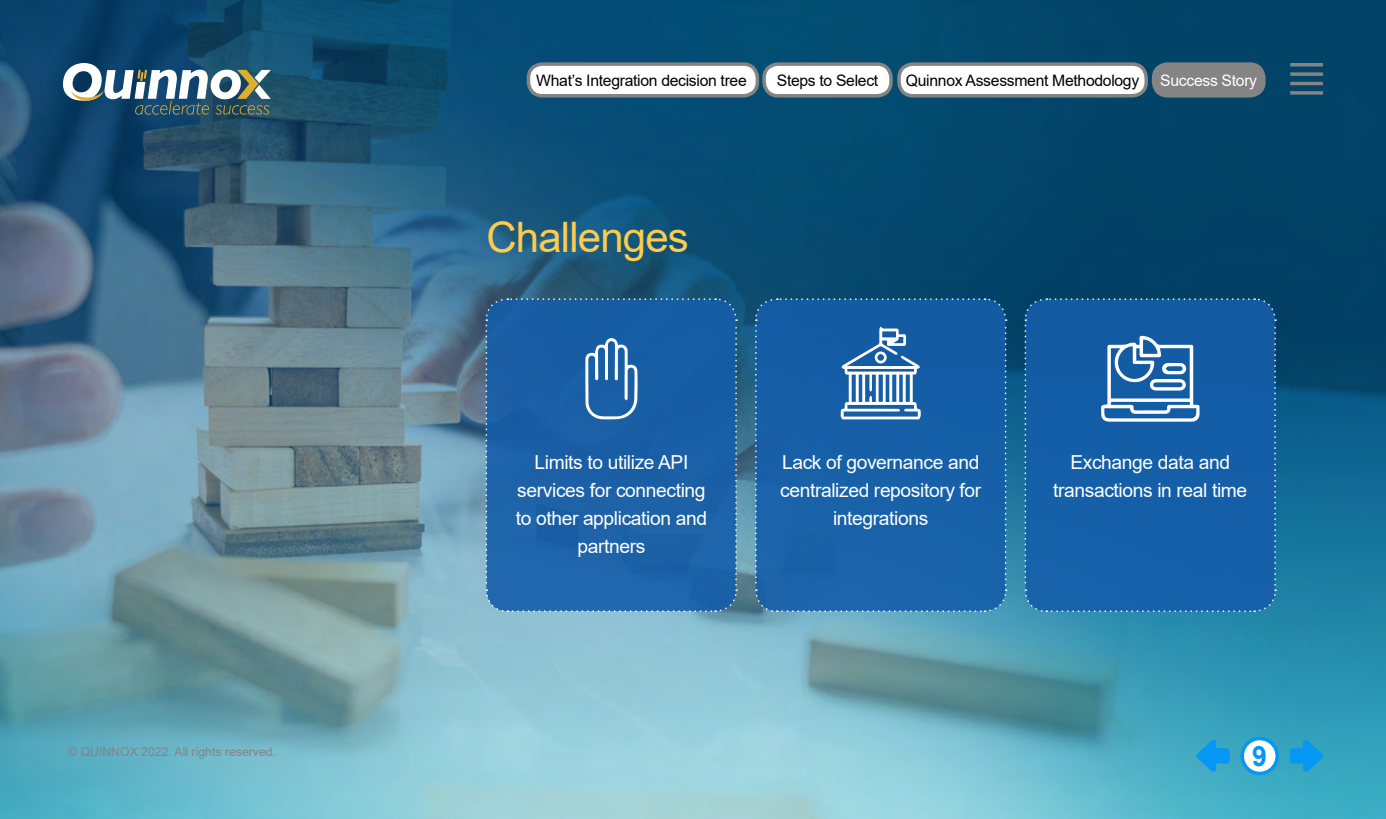
<style>
.page{position:relative;width:1386px;height:819px;background:#fff}
.page>*{position:absolute;margin:0;border:0;box-sizing:border-box;transform-origin:0 0}
.t1{font:42px "Arial";letter-spacing:-.02em;color:#fecb4d}
.t2{font:700 28px "Arial";color:#0597f3;scale:.95 1}
.t3{font:19.25px/28px "Arial";letter-spacing:-.02em;color:#fff;text-align:center}
.t4{font:15.75px "Arial";letter-spacing:-.02em;color:#000}
.t5{font:15.75px "Arial";letter-spacing:-.02em;color:#fff}
.t6{font:12.25px "Arial";color:#838484}
</style>
<div class="page">
<img style="left:0;top:0;width:1386px;height:819px">
<svg style="left:63px;top:63px;width:208px;height:52px"></svg>
<hr style="left:1290px;top:63px;width:33px;height:3px;background:#848484">
<svg style="left:1290px;top:72px;width:33px;height:4px"></svg>
<hr style="left:1290px;top:82px;width:33px;height:3px;background:#848484">
<svg style="left:1290px;top:91px;width:33px;height:4px"></svg>
<div style="left:485px;top:297px;width:253px;height:316px;background:#1b60a6"></div>
<svg style="left:754px;top:297px;width:253px;height:316px;background:#2065aa"></svg>
<svg style="left:1024px;top:297px;width:253px;height:316px;background:#1c64a8"></svg>
<svg style="left:1288px;top:737px;width:38px;height:38px"></svg>
<svg style="left:1193px;top:737px;width:38px;height:38px"></svg>
<div style="left:1242px;top:738px;width:35px;height:35px;background:#fff;border-radius:50%"></div>
<div style="left:1240px;top:737px;width:39px;height:38px;border:4px solid #0597f3;border-radius:50%"></div>
<div style="left:1154px;top:64px;width:110px;height:32px;background:#848484;border-radius:14px"></div>
<div style="left:1152px;top:62px;width:114px;height:36px;border:4px solid #848484;border-radius:14px"></div>
<div style="left:899px;top:64px;width:247px;height:32px;background:#fff;border-radius:14px"></div>
<div style="left:897px;top:62px;width:251px;height:36px;border:4px solid #848484;border-radius:14px"></div>
<div style="left:764px;top:64px;width:127px;height:32px;background:#fff;border-radius:14px"></div>
<div style="left:762px;top:62px;width:131px;height:36px;border:4px solid #848484;border-radius:14px"></div>
<div style="left:528px;top:64px;width:229px;height:32px;background:#fff;border-radius:14px"></div>
<div style="left:527px;top:62px;width:232px;height:36px;border:4px solid #848484;border-radius:14px"></div>
<p class="t6" style="left:68px;top:743px;width:209px">© QUINNOX 2022. All rights reserved.</p>
<p class="t4" style="left:536px;top:69px;width:212px">What’s Integration decision tree</p>
<p class="t4" style="left:777px;top:69px;width:103px">Steps to Select</p>
<p class="t4" style="left:906px;top:69px;width:235px">Quinnox Assessment Methodology</p>
<p class="t5" style="left:1160px;top:69px;width:98px">Success Story</p>
<h1 class="t1" style="left:486px;top:208px;width:204px">Challenges</h1>
<p class="t3" style="left:516px;top:448px;width:193px">Limits to utilize API services for connecting to other application and partners</p>
<p class="t3" style="left:780px;top:448px;width:203px">Lack of governance and centralized repository for integrations</p>
<p class="t3" style="left:1053px;top:448px;width:196px">Exchange data and transactions in real time</p>
<h2 class="t2" style="left:1252px;top:737px;width:17px">9</h2>
</div>
